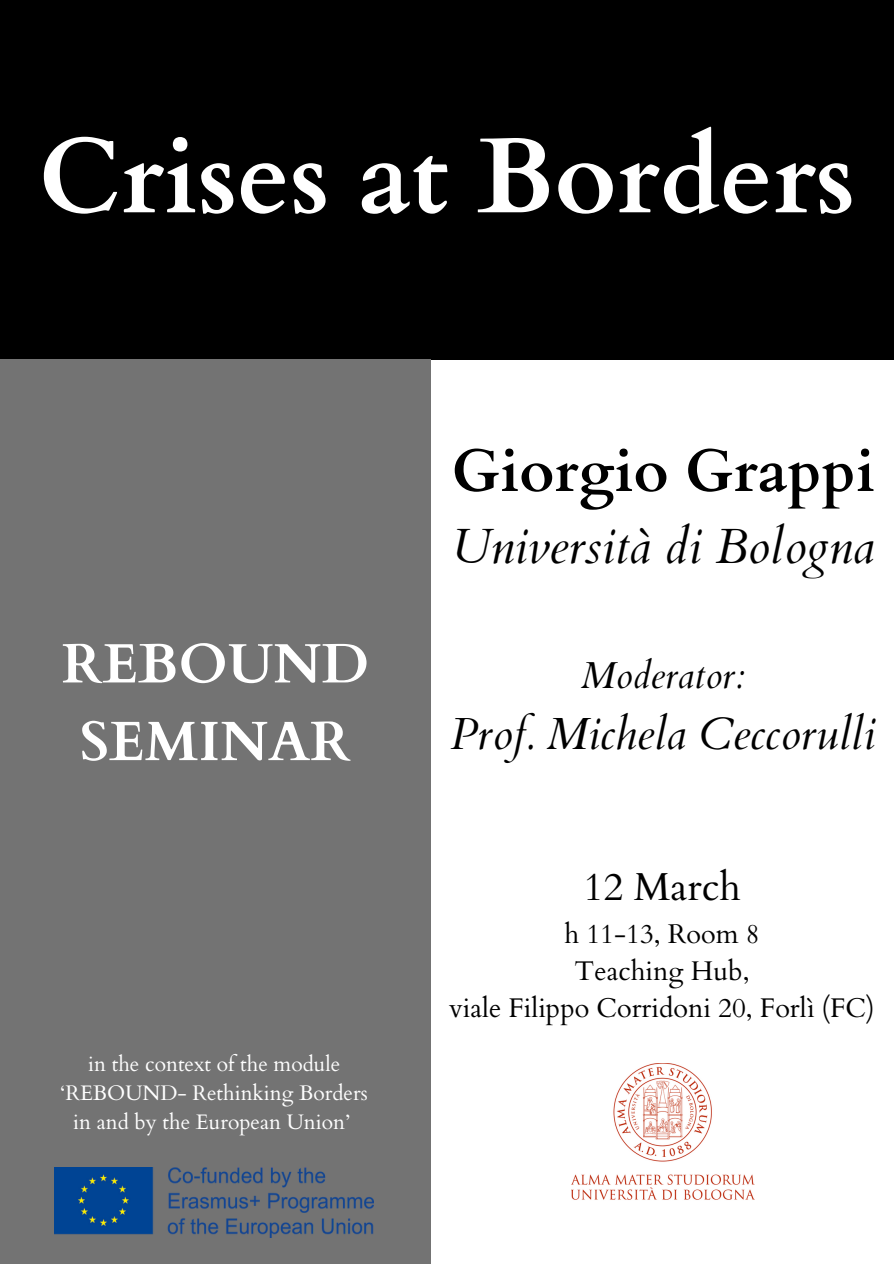
<style>
.page{position:relative;width:894px;height:1264px;background:#fff}
.page>*{position:absolute;margin:0;border:0;box-sizing:border-box;transform-origin:0 0}
.t1{font:700 106.5px "Cardo";color:#fff}
.t2{font:700 60px "Cardo";color:#000}
.t3{font:700 55.5px/77.7px "Cardo";color:#fff;text-align:center}
.t4{font:italic 49.5px "Cardo";color:#000}
.t5{font:italic 45px "Cardo";color:#000}
.t6{font:39px "Cardo";color:#000}
.t7{font:italic 37.5px "Cardo";color:#000}
.t8{font:27px/37.2px "Cardo";color:#000;text-align:center}
.t9{font:21px "Cardo";color:#fff}
</style>
<div class="page">
<div style="left:0;top:0;width:893px;height:359px;background:#000"></div>
<div style="left:0;top:359px;width:430px;height:904px;background:#737373"></div>
<img style="left:54px;top:1167px;width:320px;height:69px">
<img style="left:571px;top:1063px;width:183px;height:137px">
<p class="t1" style="left:38px;top:107px;width:818px">Crises at Borders</p>
<p class="t3" style="left:62px;top:626px;width:308px">REBOUND<br>SEMINAR</p>
<h3 class="t9" style="left:88px;top:1049px;width:253px">in the context of the module</h3>
<h3 class="t9" style="left:61px;top:1079px;width:308px">‘REBOUND- Rethinking Borders</h3>
<h4 class="t9" style="left:73px;top:1108px;width:278px">in and by the European Union’</h4>
<p class="t2" style="left:451px;top:431px;width:425px">Giorgio Grappi</p>
<p class="t4" style="left:451px;top:514px;width:425px">Università di Bologna</p>
<p class="t7" style="left:580px;top:650px;width:166px">Moderator:</p>
<p class="t5" style="left:450px;top:704px;width:426px">Prof. Michela Ceccorulli</p>
<p class="t6" style="left:583px;top:861px;width:159px">12 March</p>
<p class="t8" style="left:449px;top:915px;width:427px">h 11-13, Room 8<br>Teaching Hub,<br>viale Filippo Corridoni 20, Forlì (FC)</p>
</div>
